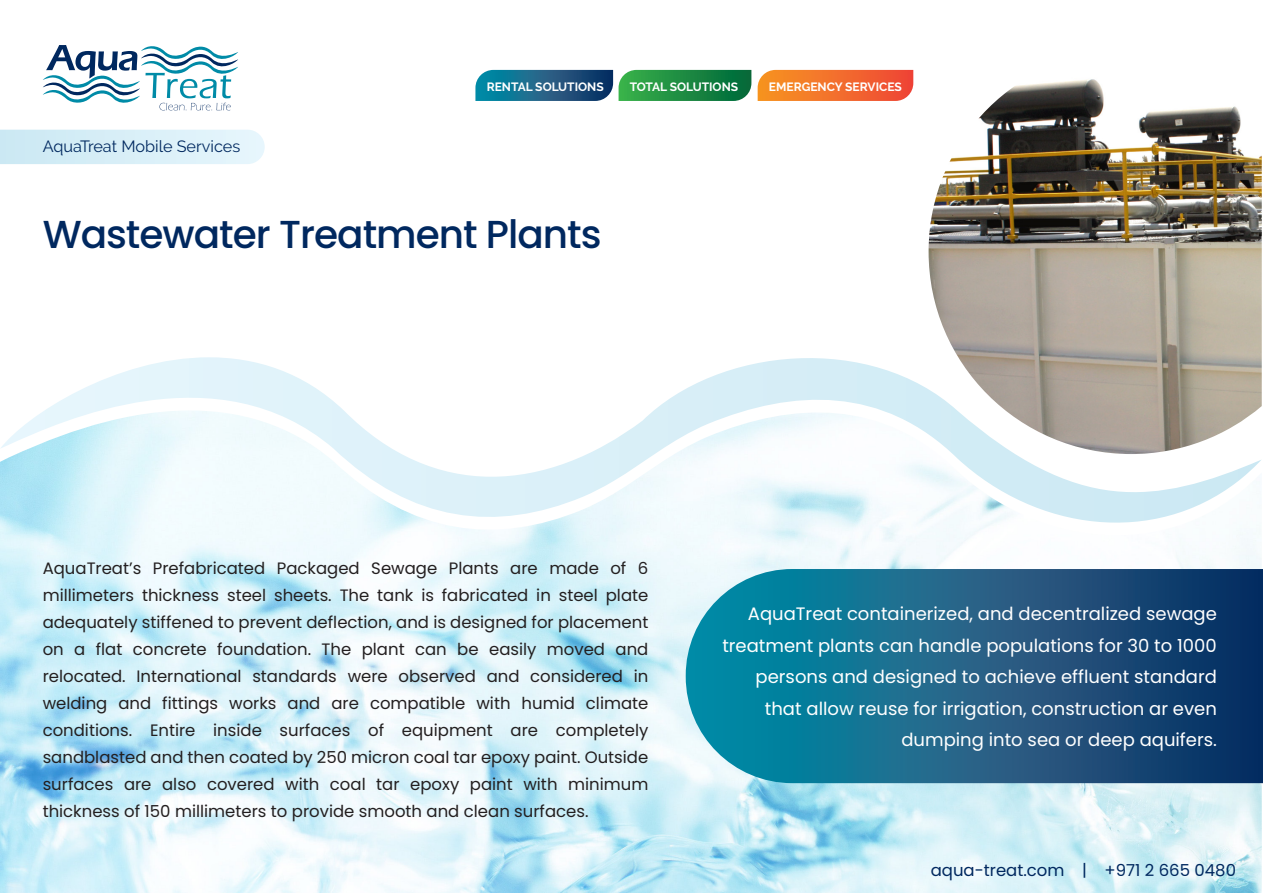
<style>
.page{position:relative;width:1263px;height:893px;background:#fff}
.page>*{position:absolute;margin:0;border:0;box-sizing:border-box;transform-origin:0 0}
.t1{font:500 39px "Poppins";letter-spacing:-.025em;color:#00285f}
.t2{font:18px/31.5px "Poppins";color:#fff;text-align:right}
.t3{font:16.5px/27px "Poppins";color:#231f20;text-align:justify}
.t4{font:16.5px "Poppins";color:#00285f}
.t5{font:16.2px "Raleway";color:#00285f}
.t6{font:700 12px "Raleway";color:#fff}
</style>
<div class="page">
<img style="left:928px;top:79px;width:334px;height:254px">
<img style="left:0;top:546px;width:1262px;height:347px">
<svg style="left:0;top:333px;width:1262px;height:213px"></svg>
<svg style="left:686px;top:569px;width:577px;height:214px;background:#1d6489"></svg>
<svg style="left:0;top:130px;width:265px;height:34px;background:#d9eff7"></svg>
<svg style="left:43px;top:45px;width:195px;height:66px"></svg>
<svg style="left:475px;top:70px;width:276px;height:31px;background:#257d6d"></svg>
<svg style="left:758px;top:70px;width:155px;height:31px;background:#f27131"></svg>
<p class="t5" style="left:43px;top:137px;width:199px">AquaTreat Mobile Services</p>
<p class="t6" style="left:487px;top:80px;width:118px">RENTAL SOLUTIONS</p>
<p class="t6" style="left:630px;top:80px;width:110px">TOTAL SOLUTIONS</p>
<p class="t6" style="left:769px;top:80px;width:134px">EMERGENCY SERVICES</p>
<h1 class="t1" style="left:43px;top:211px;width:560px">Wastewater Treatment Plants</h1>
<p class="t3" style="left:43px;top:554px;width:607px">AquaTreat’s Prefabricated Packaged Sewage Plants are made of 6 millimeters thickness steel sheets. The tank is fabricated in steel plate adequately stiffened to prevent deflection, and is designed for placement on a flat concrete foundation. The plant can be easily moved and relocated. International standards were observed and considered in welding and fittings works and are compatible with humid climate conditions. Entire inside surfaces of equipment are completely sandblasted and then coated by 250 micron coal tar epoxy paint. Outside surfaces are also covered with coal tar epoxy paint with minimum thickness of 150 millimeters to provide smooth and clean surfaces.</p>
<p class="t2" style="left:722px;top:598px;width:496px">AquaTreat containerized, and decentralized sewage treatment plants can handle populations for 30 to 1000 persons and designed to achieve effluent standard that allow reuse for irrigation, construction ar even dumping into sea or deep aquifers.</p>
<p class="t4" style="left:931px;top:860px;width:307px">aqua-treat.com | +971 2 665 0480</p>
</div>
